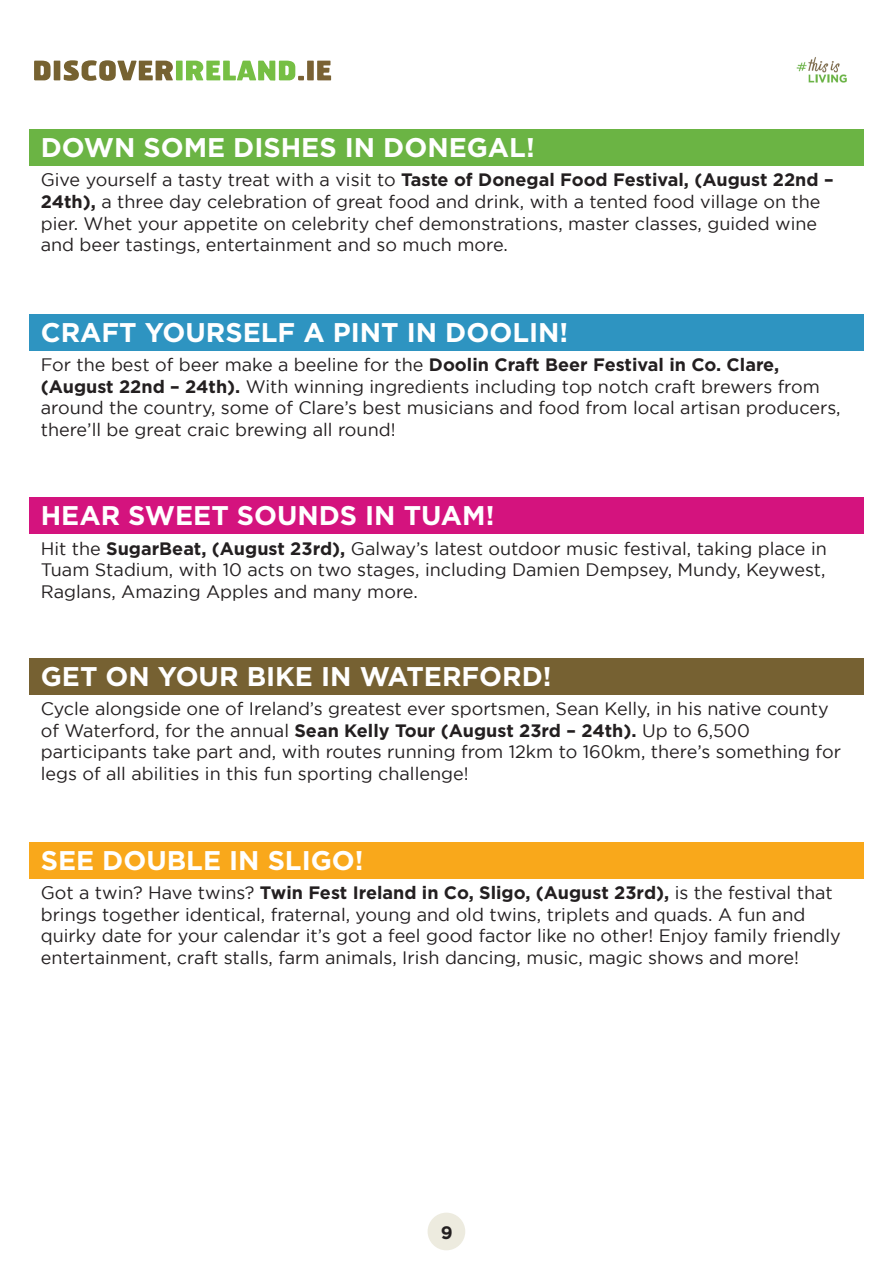
<style>
.page{position:relative;width:893px;height:1263px;background:#fff}
.page>*{position:absolute;margin:0;border:0;box-sizing:border-box;transform-origin:0 0}
.t1{font:700 27px "Gotham";color:#fff}
.t2{font:18px/21.6px "Gotham";color:#231f20}
.t3{font:700 18px "Gotham";color:#231f20}
.s1{font-weight:700}
</style>
<div class="page">
<div style="left:29px;top:658px;width:835px;height:37px;background:#766132"></div>
<div style="left:29px;top:842px;width:835px;height:37px;background:#f9a81b"></div>
<div style="left:29px;top:129px;width:835px;height:37px;background:#6bb444"></div>
<div style="left:29px;top:314px;width:835px;height:37px;background:#2e94c1"></div>
<div style="left:29px;top:497px;width:835px;height:37px;background:#d4137e"></div>
<img style="left:796px;top:57px;width:51px;height:26px">
<svg style="left:34px;top:60px;width:297px;height:21px"></svg>
<div style="left:428px;top:1212px;width:37px;height:38px;background:#edebdf;border-radius:50%"></div>
<h1 class="t1" style="left:41px;top:130px;width:495px">DOWN SOME DISHES IN DONEGAL!</h1>
<p class="t2" style="left:41px;top:169px;width:794px">Give yourself a tasty treat with a visit to <span class="s1">Taste of Donegal Food Festival, (August 22nd – 24th),</span> a three day celebration of great food and drink, with a tented food village on the pier. Whet your appetite on celebrity chef demonstrations, master classes, guided wine and beer tastings, entertainment and so much more.</p>
<h1 class="t1" style="left:41px;top:314px;width:529px">CRAFT YOURSELF A PINT IN DOOLIN!</h1>
<p class="t2" style="left:41px;top:353px;width:801px">For the best of beer make a beeline for the <span class="s1">Doolin Craft Beer Festival in Co. Clare, (August 22nd – 24th).</span> With winning ingredients including top notch craft brewers from around the country, some of Clare’s best musicians and food from local artisan producers, there’ll be great craic brewing all round!</p>
<h1 class="t1" style="left:41px;top:498px;width:455px">HEAR SWEET SOUNDS IN TUAM!</h1>
<p class="t2" style="left:41px;top:537px;width:788px;text-align:justify">Hit the <span class="s1">SugarBeat, (August 23rd),</span> Galway’s latest outdoor music festival, taking place in Tuam Stadium, with 10 acts on two stages, including Damien Dempsey, Mundy, Keywest, Raglans, Amazing Apples and many more.</p>
<h1 class="t1" style="left:41px;top:658px;width:512px">GET ON YOUR BIKE IN WATERFORD!</h1>
<p class="t2" style="left:41px;top:698px;width:802px">Cycle alongside one of Ireland’s greatest ever sportsmen, Sean Kelly, in his native county of Waterford, for the annual <span class="s1">Sean Kelly Tour (August 23rd – 24th).</span> Up to 6,500 participants take part and, with routes running from 12km to 160km, there’s something for legs of all abilities in this fun sporting challenge!</p>
<h1 class="t1" style="left:41px;top:843px;width:324px">SEE DOUBLE IN SLIGO!</h1>
<p class="t2" style="left:41px;top:882px;width:801px">Got a twin? Have twins? <span class="s1">Twin Fest Ireland in Co, Sligo, (August 23rd),</span> is the festival that brings together identical, fraternal, young and old twins, triplets and quads. A fun and quirky date for your calendar it’s got a feel good factor like no other! Enjoy family friendly entertainment, craft stalls, farm animals, Irish dancing, music, magic shows and more!</p>
<p class="t3" style="left:441px;top:1220px;width:13px">9</p>
</div>
